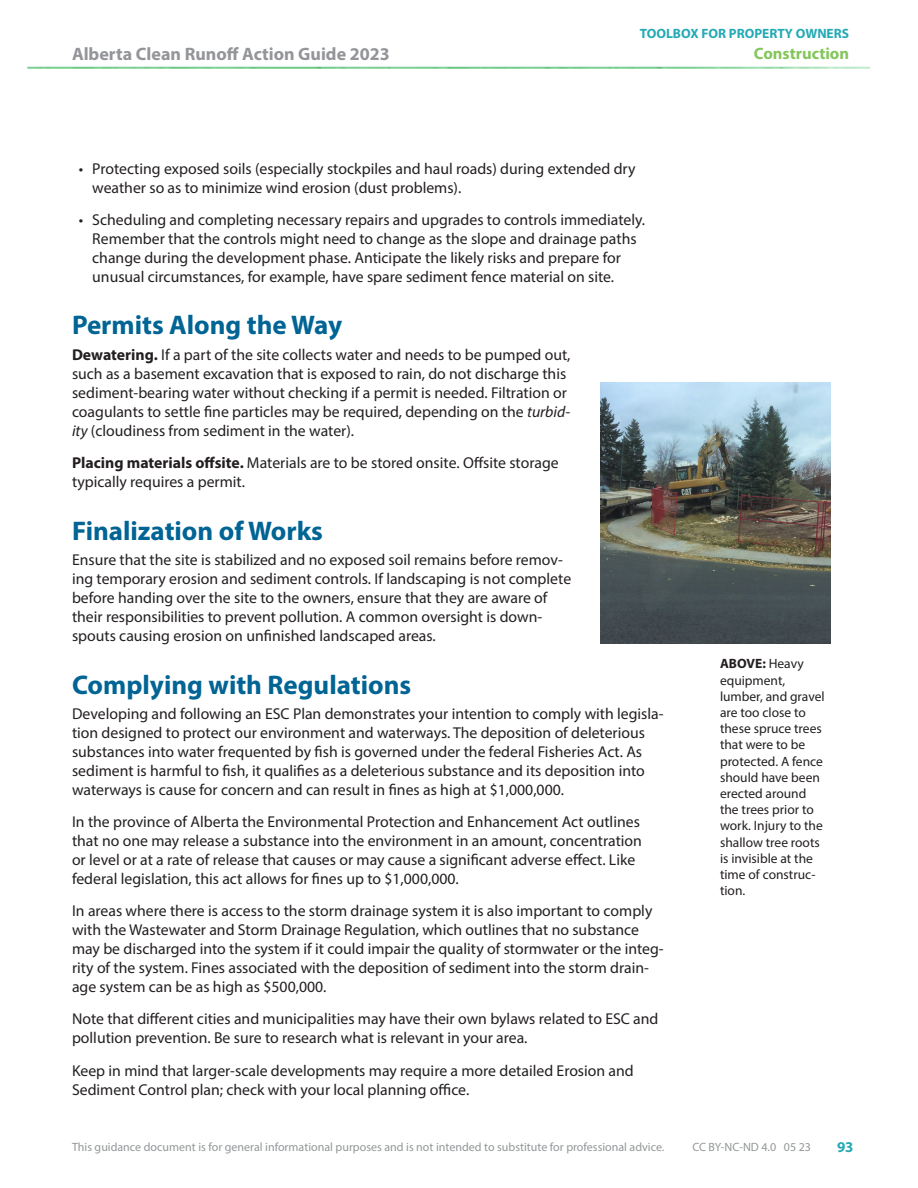
<style>
.page{position:relative;width:918px;height:1188px;background:#fff}
.page>*{position:absolute;margin:0;border:0;box-sizing:border-box;transform-origin:0 0}
.Header_lvl_2{font:700 27px "Myriad Pro";color:#006494}
.t1{font:700 18px "Myriad Pro";color:#939598}
.RUNNING_HEADER{font:700 16.5px "Myriad Pro";color:#84c65c}
.Body{font:15.75px/18.9px "Myriad Pro";color:#231f20}
.Bulleted_Text{font:15.75px/18.9px "Myriad Pro";color:#231f20}
.t2{font:700 15px "Myriad Pro";color:#25aab5}
.t3{font:13.5px/16.2px "Myriad Pro";color:#231f20}
.toolbox_title{font:700 13.5px "Myriad Pro";color:#25aab5}
.t4{font:12px "Myriad Pro";color:#939698}
.s1{font-weight:700}
.s2{font-style:italic}
</style>
<div class="page">
<img style="left:27px;top:67px;width:843px;height:2px">
<img style="left:601px;top:382px;width:229px;height:262px">
<p class="t1" style="left:72px;top:42px;width:319px">Alberta Clean Runoff Action Guide 2023</p>
<p class="toolbox_title" style="left:640px;top:25px;width:211px">TOOLBOX FOR PROPERTY OWNERS</p>
<p class="RUNNING_HEADER" style="left:754px;top:43px;width:97px">Construction</p>
<p class="Bulleted_Text" style="left:92px;top:159px;width:545px;text-indent:-14px">• Protecting exposed soils (especially stockpiles and haul roads) during extended dry weather so as to minimize wind erosion (dust problems).</p>
<p class="Bulleted_Text" style="left:92px;top:210px;width:554px;text-indent:-14px">• Scheduling and completing necessary repairs and upgrades to controls immediately.<br>Remember that the controls might need to change as the slope and drainage paths change during the development phase. Anticipate the likely risks and prepare for unusual circumstances, for example, have spare sediment fence material on site.</p>
<p class="Header_lvl_2" style="left:72px;top:308px;width:272px">Permits Along the Way</p>
<p class="Body" style="left:72px;top:345px;width:500px"><span class="s1">Dewatering.</span> If a part of the site collects water and needs to be pumped out, such as a basement excavation that is exposed to rain, do not discharge this sediment-bearing water without checking if a permit is needed. Filtration or coagulants to settle fine particles may be required, depending on the <span class="s2">turbid&shy;ity</span> (cloudiness from sediment in the water).</p>
<p class="Body" style="left:72px;top:453px;width:488px"><span class="s1">Placing materials offsite.</span> Materials are to be stored onsite. Offsite storage typically requires a permit.</p>
<p class="Header_lvl_2" style="left:72px;top:513px;width:253px">Finalization of Works</p>
<p class="Body" style="left:72px;top:550px;width:501px">Ensure that the site is stabilized and no exposed soil remains before remov&shy;ing temporary erosion and sediment controls. If landscaping is not complete before handing over the site to the owners, ensure that they are aware of their responsibilities to prevent pollution. A common oversight is down&shy;spouts causing erosion on unfinished landscaped areas.</p>
<p class="Header_lvl_2" style="left:72px;top:667px;width:341px">Complying with Regulations</p>
<p class="Body" style="left:72px;top:704px;width:593px">Developing and following an ESC Plan demonstrates your intention to comply with legisla&shy;tion designed to protect our environment and waterways. The deposition of deleterious substances into water frequented by fish is governed under the federal Fisheries Act. As sediment is harmful to fish, it qualifies as a deleterious substance and its deposition into waterways is cause for concern and can result in fines as high at $1,000,000.</p>
<p class="Body" style="left:72px;top:812px;width:571px">In the province of Alberta the Environmental Protection and Enhancement Act outlines that no one may release a substance into the environment in an amount, concentration or level or at a rate of release that causes or may cause a significant adverse effect. Like federal legislation, this act allows for fines up to $1,000,000.</p>
<p class="Body" style="left:72px;top:901px;width:593px">In areas where there is access to the storm drainage system it is also important to comply with the Wastewater and Storm Drainage Regulation, which outlines that no substance may be discharged into the system if it could impair the quality of stormwater or the integ&shy;rity of the system. Fines associated with the deposition of sediment into the storm drain&shy;age system can be as high as $500,000.</p>
<p class="Body" style="left:72px;top:1009px;width:588px">Note that different cities and municipalities may have their own bylaws related to ESC and pollution prevention. Be sure to research what is relevant in your area.</p>
<p class="Body" style="left:72px;top:1061px;width:563px">Keep in mind that larger-scale developments may require a more detailed Erosion and<br>Sediment Control plan; check with your local planning office.</p>
<p class="t3" style="left:720px;top:656px;width:106px"><span class="s1">ABOVE:</span> Heavy equipment, lumber, and gravel are too close to these spruce trees that were to be protected. A fence should have been erected around the trees prior to work. Injury to the shallow tree roots is invisible at the time of construc&shy;tion.</p>
<p class="t4" style="left:72px;top:1139px;width:594px">This guidance document is for general informational purposes and is not intended to substitute for professional advice.</p>
<p class="t4" style="left:692px;top:1139px;width:120px">CC BY-NC-ND 4.0 05 23</p>
<p class="t2" style="left:837px;top:1138px;width:18px">93</p>
</div>
